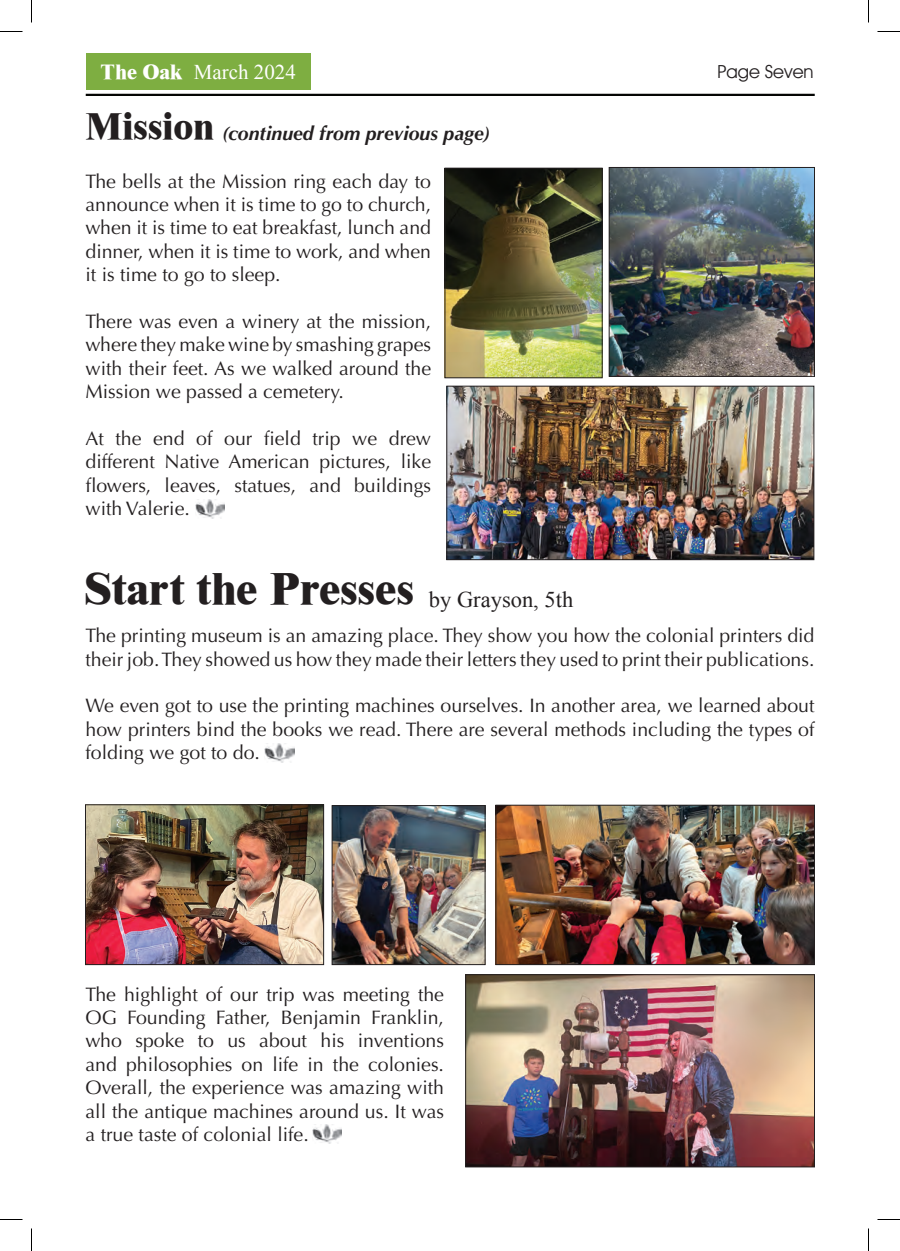
<style>
.page{position:relative;width:900px;height:1251px;background:#fff}
.page>*{position:absolute;margin:0;border:0;box-sizing:border-box;transform-origin:0 0}
.t1{font:800 45px "Times New Roman";color:#231f20}
.t2{font:21px "Times New Roman Special G1";color:#fff}
.t3{font:19.5px/23.4px "Optima";color:#231f20;text-align:justify}
.t4{font:italic 700 19.5px "Optima";color:#231f20}
.t5{font:18px "Avant Guard Regular SWFTE";color:#231f20}
.s1{font-family:"Times New Roman";font-weight:800}
.s2{font-family:"Times New Roman";font-weight:800;font-style:normal;font-size:37.5px}
.s3{font-weight:400;font-size:22.5px}
</style>
<div class="page">
<div style="left:86px;top:53px;width:225px;height:37px;background:#7eae41"></div>
<hr style="left:86px;top:94px;width:729px;height:2px;background:#040503">
<img style="left:447px;top:170px;width:154px;height:206px">
<div style="left:445px;top:168px;width:158px;height:210px;border:1px solid #231f20"></div>
<img style="left:611px;top:169px;width:202px;height:206px">
<div style="left:609px;top:167px;width:206px;height:210px;border:1px solid #231f20"></div>
<img style="left:448px;top:388px;width:364px;height:170px">
<div style="left:446px;top:386px;width:368px;height:174px;border:1px solid #231f20"></div>
<img style="left:195px;top:500px;width:30px;height:19px">
<img style="left:312px;top:1125px;width:30px;height:19px">
<img style="left:467px;top:976px;width:346px;height:189px">
<div style="left:465px;top:974px;width:350px;height:193px;border:1px solid #231f20"></div>
<img style="left:334px;top:807px;width:149px;height:156px">
<div style="left:332px;top:805px;width:153px;height:160px;border:1px solid #231f20"></div>
<img style="left:87px;top:806px;width:235px;height:157px">
<div style="left:85px;top:804px;width:239px;height:161px;border:1px solid #231f20"></div>
<img style="left:498px;top:807px;width:315px;height:156px">
<div style="left:496px;top:805px;width:319px;height:160px;border:1px solid #231f20"></div>
<img style="left:265px;top:744px;width:30px;height:19px">
<svg style="left:0;top:31px;width:22px;height:1px"></svg>
<svg style="left:878px;top:31px;width:22px;height:1px"></svg>
<svg style="left:0;top:1219px;width:22px;height:1px"></svg>
<svg style="left:878px;top:1219px;width:22px;height:1px"></svg>
<svg style="left:31px;top:0;width:1px;height:22px"></svg>
<svg style="left:31px;top:1228px;width:1px;height:23px"></svg>
<svg style="left:868px;top:0;width:1px;height:22px"></svg>
<svg style="left:868px;top:1228px;width:1px;height:23px"></svg>
<p class="t2" style="left:101px;top:58px;width:197px"><span class="s1">The Oak</span> March 2024</p>
<p class="t5" style="left:717px;top:60px;width:98px">Page Seven</p>
<p class="t4" style="left:86px;top:122px;width:406px"><span class="s2">Mission</span> (continued from previous page)</p>
<p class="t3" style="left:86px;top:170px;width:347px">The bells at the Mission ring each day to announce when it is time to go to church, when it is time to eat breakfast, lunch and dinner, when it is time to work, and when it is time to go to sleep.</p>
<p class="t3" style="left:86px;top:310px;width:347px">There was even a winery at the mission, where they make wine by smashing grapes with their feet. As we walked around the Mission we passed a cemetery.</p>
<p class="t3" style="left:86px;top:427px;width:347px">At the end of our field trip we drew different Native American pictures, like flowers, leaves, statues, and buildings with Valerie.</p>
<h1 class="t1" style="left:84px;top:562px;width:491px">Start the Presses <span class="s3">by Grayson, 5th</span></h1>
<p class="t3" style="left:86px;top:624px;width:731px">The printing museum is an amazing place. They show you how the colonial printers did their job. They showed us how they made their letters they used to print their publications.</p>
<p class="t3" style="left:86px;top:694px;width:731px">We even got to use the printing machines ourselves. In another area, we learned about how printers bind the books we read. There are several methods including the types of folding we got to do.</p>
<p class="t3" style="left:86px;top:983px;width:360px">The highlight of our trip was meeting the OG Founding Father, Benjamin Franklin, who spoke to us about his inventions and philosophies on life in the colonies.<br>Overall, the experience was amazing with all the antique machines around us. It was a true taste of colonial life.</p>
</div>
